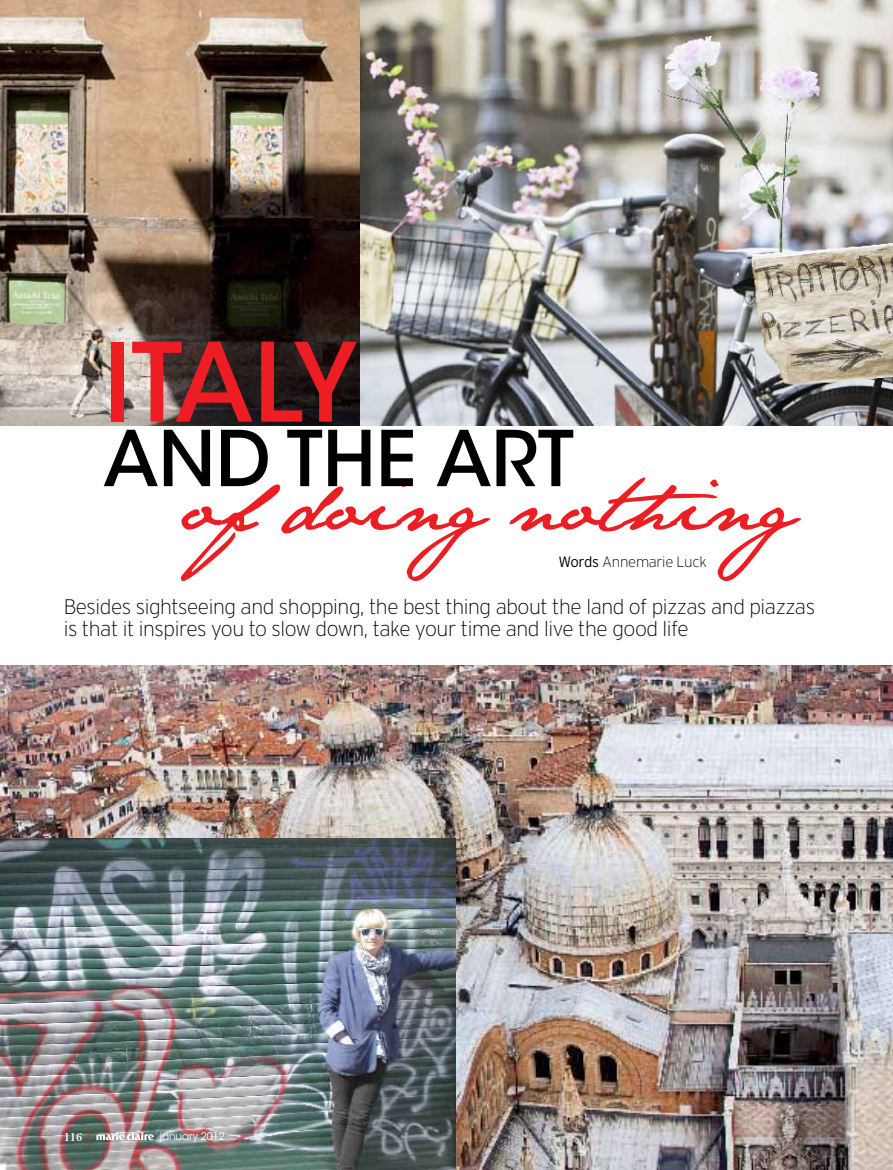
<style>
.page{position:relative;width:893px;height:1170px;background:#fff}
.page>*{position:absolute;margin:0;border:0;box-sizing:border-box;transform-origin:0 0}
.t1{font:500 108px "ITC Avant Garde Std";letter-spacing:-.035em;color:#ed1d24}
.t2{font:500 76.2px "ITC Avant Garde Std";color:#000}
.t3{font:75.15px "Jane Austen";color:#ed1d24}
.t4{font:200 21px/22.5px "Interstate";letter-spacing:-.02em;color:#000}
.t5{font:200 15px "Interstate";letter-spacing:-.02em;color:#000}
.t6{font:700 11.25px "Berling LT Std";color:#fff}
.t7{font:10.5px "ITC Avant Garde Std";letter-spacing:-.01em;color:#fff}
.s1{font-weight:300}
</style>
<div class="page">
<img style="left:0;top:0;width:360px;height:425px">
<img style="left:360px;top:0;width:533px;height:425px">
<img style="left:0;top:665px;width:893px;height:504px">
<img style="left:0;top:838px;width:455px;height:331px">
<svg style="left:96px;top:1131px;width:58px;height:9px"></svg>
<svg style="left:89px;top:1127px;width:1px;height:18px"></svg>
<h1 class="t1" style="left:103px;top:315px;width:256px">ITALY</h1>
<h2 class="t2" style="left:103px;top:411px;width:472px">AND THE ART</h2>
<h3 class="t3" style="left:181px;top:459px;width:663px">ofdoingnothing</h3>
<p class="t5" style="left:558px;top:554px;width:150px"><span class="s1">Words</span> Annemarie Luck</p>
<p class="t4" style="left:64px;top:595px;width:753px">Besides sightseeing and shopping, the best thing about the land of pizzas and piazzas is that it inspires you to slow down, take your time and live the good life</p>
<p class="t6" style="left:64px;top:1130px;width:20px">116</p>
<p class="t7" style="left:160px;top:1129px;width:67px">january 2012</p>
</div>
